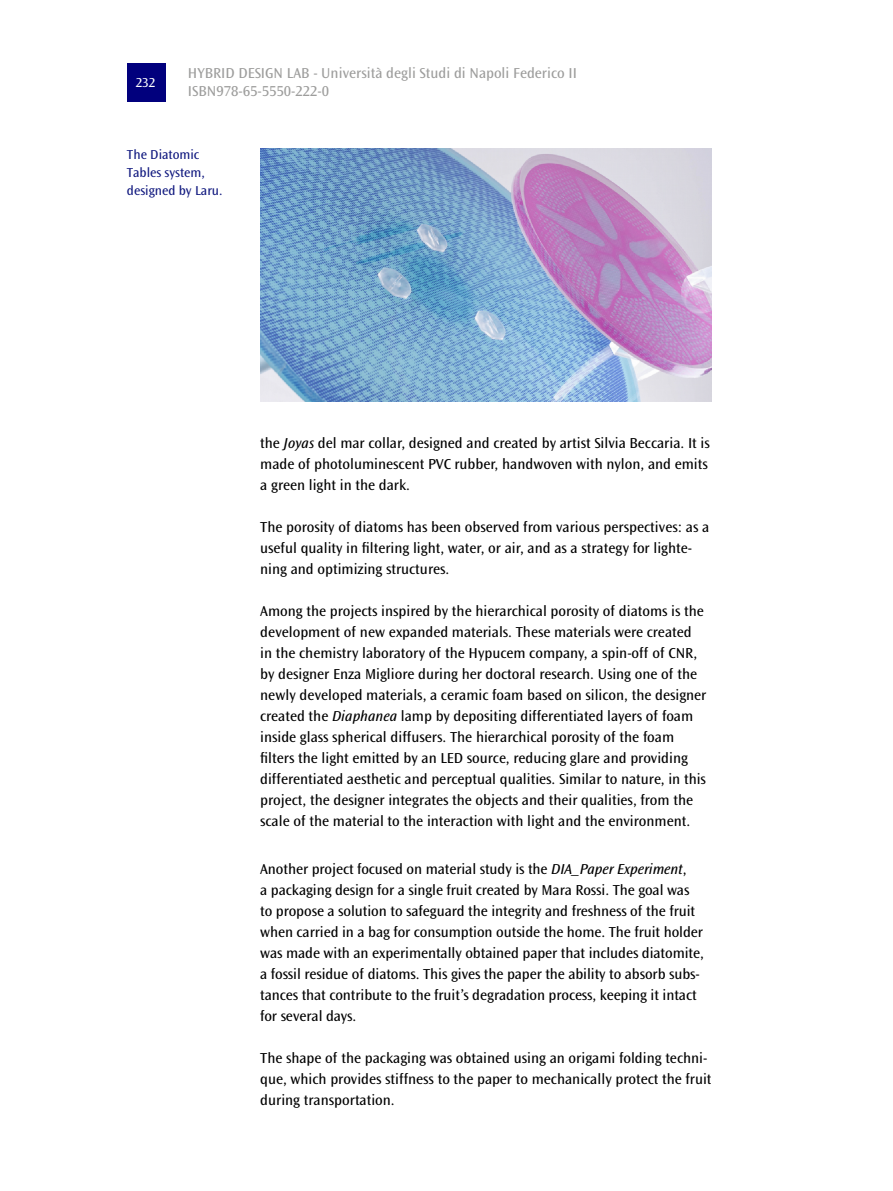
<style>
.page{position:relative;width:893px;height:1191px;background:#fff}
.page>*{position:absolute;margin:0;border:0;box-sizing:border-box;transform-origin:0 0}
.t1{font:15px/21px "Ocean Sans Std";color:#000}
.t2{font:15px/18px "Ocean Sans Std";color:#9d9d9c}
.t3{font:13.5px/18px "Ocean Sans Std";color:#11197f}
.t4{font:13.5px "Ocean Sans Std";color:#fff}
.s1{font-style:italic}
</style>
<div class="page">
<div style="left:127px;top:64px;width:38px;height:38px;background:#01007d"></div>
<img style="left:260px;top:149px;width:452px;height:252px">
<p class="t4" style="left:136px;top:75px;width:21px">232</p>
<p class="t2" style="left:188px;top:64px;width:391px">HYBRID DESIGN LAB - Università degli Studi di Napoli Federico II<br>ISBN978-65-5550-222-0</p>
<p class="t3" style="left:127px;top:145px;width:97px">The Diatomic<br>Tables system, designed by Laru.</p>
<p class="t1" style="left:260px;top:432px;width:451px">the <span class="s1">Joyas</span> del mar collar, designed and created by artist Silvia Beccaria. It is made of photoluminescent PVC rubber, handwoven with nylon, and emits a green light in the dark.</p>
<p class="t1" style="left:260px;top:516px;width:451px">The porosity of diatoms has been observed from various perspectives: as a useful quality in filtering light, water, or air, and as a strategy for lighte&shy;ning and optimizing structures.</p>
<p class="t1" style="left:260px;top:600px;width:448px">Among the projects inspired by the hierarchical porosity of diatoms is the development of new expanded materials. These materials were created in the chemistry laboratory of the Hypucem company, a spin-off of CNR, by designer Enza Migliore during her doctoral research. Using one of the newly developed materials, a ceramic foam based on silicon, the designer created the <span class="s1">Diaphanea</span> lamp by depositing differentiated layers of foam inside glass spherical diffusers. The hierarchical porosity of the foam filters the light emitted by an LED source, reducing glare and providing differentiated aesthetic and perceptual qualities. Similar to nature, in this project, the designer integrates the objects and their qualities, from the scale of the material to the interaction with light and the environment.</p>
<p class="t1" style="left:260px;top:858px;width:445px">Another project focused on material study is the <span class="s1">DIA_Paper Experiment</span>,<br>a packaging design for a single fruit created by Mara Rossi. The goal was to propose a solution to safeguard the integrity and freshness of the fruit when carried in a bag for consumption outside the home. The fruit holder was made with an experimentally obtained paper that includes diatomite, a fossil residue of diatoms. This gives the paper the ability to absorb subs&shy;tances that contribute to the fruit’s degradation process, keeping it intact for several days.</p>
<p class="t1" style="left:260px;top:1047px;width:453px">The shape of the packaging was obtained using an origami folding techni&shy;que, which provides stiffness to the paper to mechanically protect the fruit during transportation.</p>
</div>
